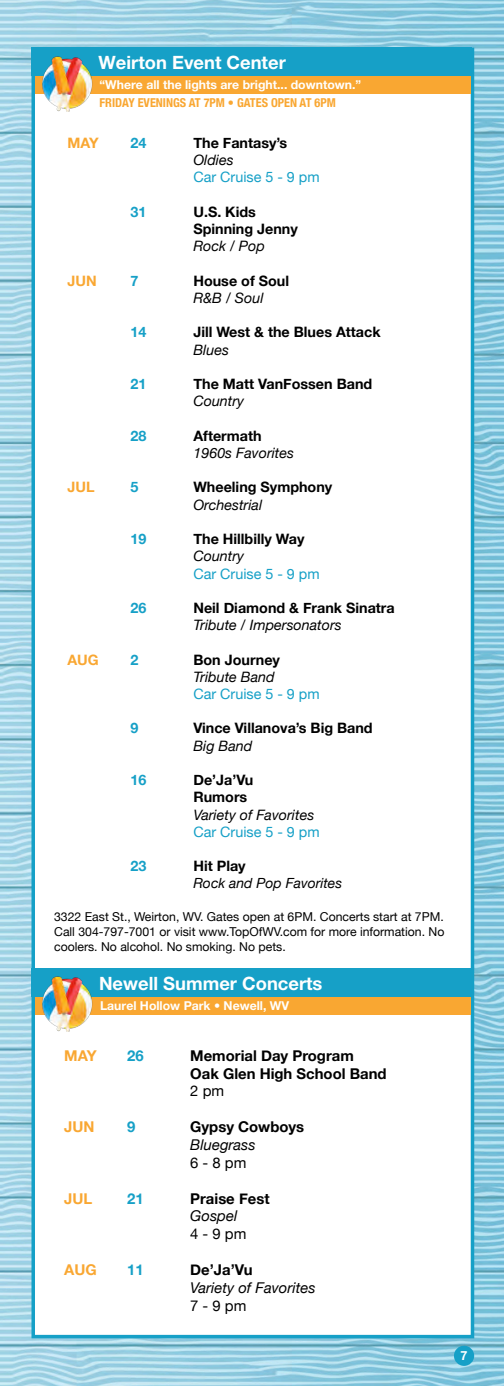
<style>
.page{position:relative;width:504px;height:1386px;background:#fff}
.page>*{position:absolute;margin:0;border:0;box-sizing:border-box;transform-origin:0 0}
.t1{font:700 18.38px "Helvetica Neue LT Pro";color:#fff}
.t2{font:700 14.88px/17.8px "Helvetica Neue";color:#000}
.t3{font:italic 14.88px "Helvetica Neue";color:#000}
.t4{font:14.88px "Helvetica Neue";color:#000}
.t5{font:700 14.88px "Helvetica Neue";color:#f9a732}
.t6{font:700 14.88px "Helvetica Neue";color:#16a0c7}
.t7{font:700 14.35px/17.2px "Helvetica Neue";color:#000}
.t8{font:italic 14.35px "Helvetica Neue";color:#000}
.t9{font:14.35px "Helvetica Neue";color:#16a0c7}
.t10{font:700 14.35px "Helvetica Neue";color:#16a0c7}
.t11{font:700 14.35px "Helvetica Neue";color:#f9a732}
.t12{font:italic 14px "Helvetica Neue";color:#000}
.t13{font:700 12.6px "Helvetica Neue";color:#fff}
.t14{font:12.25px/14.7px "Helvetica Neue";color:#000;text-align:justify}
.t15{font:700 12.25px "Helvetica Neue LT Pro";color:#fff}
.t16{font:700 condensed 12.25px "Helvetica Neue";color:#f9a732}
</style>
<div class="page">
<img style="left:0;top:0;width:504px;height:1386px">
<div style="left:32px;top:48px;width:442px;height:1290px;background:#fff;border:4px solid #16a0c7"></div>
<div style="left:454px;top:1346px;width:20px;height:20px;background:#16a0c7;border-radius:50%"></div>
<div style="left:35px;top:997px;width:436px;height:18px;background:#f9a732"></div>
<div style="left:32px;top:969px;width:440px;height:28px;background:#16a0c7"></div>
<img style="left:42px;top:976px;width:51px;height:55px">
<div style="left:35px;top:76px;width:436px;height:18px;background:#f9a732"></div>
<div style="left:32px;top:48px;width:440px;height:28px;background:#16a0c7"></div>
<img style="left:42px;top:57px;width:51px;height:55px">
<p class="t1" style="left:99px;top:51px;width:189px">Weirton Event Center</p>
<p class="t15" style="left:100px;top:78px;width:263px">“Where all the lights are bright... downtown.”</p>
<p class="t16" style="left:100px;top:93px;width:238px">FRIDAY EVENINGS AT 7PM • GATES OPEN AT 6PM</p>
<p class="t11" style="left:67px;top:132px;width:33px">MAY</p>
<p class="t10" style="left:130px;top:132px;width:17px">24</p>
<p class="t7" style="left:193px;top:135px;width:95px">The Fantasy’s</p>
<p class="t8" style="left:193px;top:150px;width:42px">Oldies</p>
<p class="t9" style="left:193px;top:167px;width:128px">Car Cruise 5 - 9 pm</p>
<p class="t10" style="left:130px;top:201px;width:17px">31</p>
<p class="t7" style="left:193px;top:204px;width:106px">U.S. Kids<br>Spinning Jenny</p>
<p class="t8" style="left:193px;top:236px;width:73px">Rock / Pop</p>
<p class="t11" style="left:67px;top:269px;width:31px">JUN</p>
<p class="t10" style="left:130px;top:269px;width:9px">7</p>
<p class="t7" style="left:193px;top:272px;width:97px">House of Soul</p>
<p class="t8" style="left:193px;top:288px;width:72px">R&amp;B / Soul</p>
<p class="t10" style="left:130px;top:321px;width:17px">14</p>
<p class="t7" style="left:193px;top:324px;width:189px">Jill West &amp; the Blues Attack</p>
<p class="t8" style="left:193px;top:339px;width:37px">Blues</p>
<p class="t10" style="left:130px;top:373px;width:17px">21</p>
<p class="t7" style="left:193px;top:376px;width:180px">The Matt VanFossen Band</p>
<p class="t8" style="left:193px;top:391px;width:52px">Country</p>
<p class="t10" style="left:130px;top:424px;width:17px">28</p>
<p class="t7" style="left:193px;top:427px;width:70px">Aftermath</p>
<p class="t8" style="left:193px;top:443px;width:102px">1960s Favorites</p>
<p class="t11" style="left:67px;top:476px;width:29px">JUL</p>
<p class="t10" style="left:130px;top:476px;width:9px">5</p>
<p class="t7" style="left:193px;top:479px;width:140px">Wheeling Symphony</p>
<p class="t8" style="left:193px;top:494px;width:70px">Orchestrial</p>
<p class="t10" style="left:130px;top:528px;width:17px">19</p>
<p class="t7" style="left:193px;top:531px;width:113px">The Hillbilly Way</p>
<p class="t8" style="left:193px;top:546px;width:52px">Country</p>
<p class="t9" style="left:193px;top:563px;width:128px">Car Cruise 5 - 9 pm</p>
<p class="t10" style="left:130px;top:597px;width:17px">26</p>
<p class="t7" style="left:193px;top:600px;width:203px">Neil Diamond &amp; Frank Sinatra</p>
<p class="t8" style="left:193px;top:615px;width:150px">Tribute / Impersonators</p>
<p class="t11" style="left:67px;top:648px;width:33px">AUG</p>
<p class="t10" style="left:130px;top:648px;width:9px">2</p>
<p class="t7" style="left:193px;top:651px;width:88px">Bon Journey</p>
<p class="t8" style="left:193px;top:666px;width:83px">Tribute Band</p>
<p class="t9" style="left:193px;top:684px;width:128px">Car Cruise 5 - 9 pm</p>
<p class="t10" style="left:130px;top:717px;width:9px">9</p>
<p class="t7" style="left:193px;top:720px;width:181px">Vince Villanova’s Big Band</p>
<p class="t8" style="left:193px;top:735px;width:61px">Big Band</p>
<p class="t10" style="left:130px;top:769px;width:17px">16</p>
<p class="t7" style="left:193px;top:772px;width:62px">De’Ja’Vu<br>Rumors</p>
<p class="t8" style="left:193px;top:804px;width:122px">Variety of Favorites</p>
<p class="t9" style="left:193px;top:821px;width:128px">Car Cruise 5 - 9 pm</p>
<p class="t10" style="left:130px;top:855px;width:17px">23</p>
<p class="t7" style="left:193px;top:858px;width:54px">Hit Play</p>
<p class="t12" style="left:193px;top:873px;width:150px">Rock and Pop Favorites</p>
<p class="t14" style="left:54px;top:910px;width:392px">3322 East St., Weirton, WV. Gates open at 6PM. Concerts start at 7PM.<br>Call 304-797-7001 or visit www.TopOfWV.com for more information. No coolers. No alcohol. No smoking. No pets.</p>
<p class="t1" style="left:99px;top:972px;width:225px">Newell Summer Concerts</p>
<p class="t15" style="left:100px;top:998px;width:191px">Laurel Hollow Park • Newell, WV</p>
<p class="t5" style="left:64px;top:1044px;width:34px">MAY</p>
<p class="t6" style="left:127px;top:1044px;width:18px">26</p>
<p class="t2" style="left:190px;top:1047px;width:198px">Memorial Day Program<br>Oak Glen High School Band</p>
<p class="t4" style="left:190px;top:1080px;width:35px">2 pm</p>
<p class="t5" style="left:64px;top:1115px;width:32px">JUN</p>
<p class="t6" style="left:127px;top:1115px;width:10px">9</p>
<p class="t2" style="left:190px;top:1118px;width:116px">Gypsy Cowboys</p>
<p class="t3" style="left:190px;top:1134px;width:67px">Bluegrass</p>
<p class="t4" style="left:190px;top:1152px;width:58px">6 - 8 pm</p>
<p class="t5" style="left:64px;top:1187px;width:30px">JUL</p>
<p class="t6" style="left:127px;top:1187px;width:18px">21</p>
<p class="t2" style="left:190px;top:1190px;width:81px">Praise Fest</p>
<p class="t3" style="left:190px;top:1205px;width:49px">Gospel</p>
<p class="t4" style="left:190px;top:1223px;width:58px">4 - 9 pm</p>
<p class="t5" style="left:64px;top:1258px;width:34px">AUG</p>
<p class="t6" style="left:127px;top:1258px;width:18px">11</p>
<p class="t2" style="left:190px;top:1261px;width:64px">De’Ja’Vu</p>
<p class="t3" style="left:190px;top:1277px;width:127px">Variety of Favorites</p>
<p class="t4" style="left:190px;top:1295px;width:58px">7 - 9 pm</p>
<p class="t13" style="left:461px;top:1346px;width:9px">7</p>
</div>
